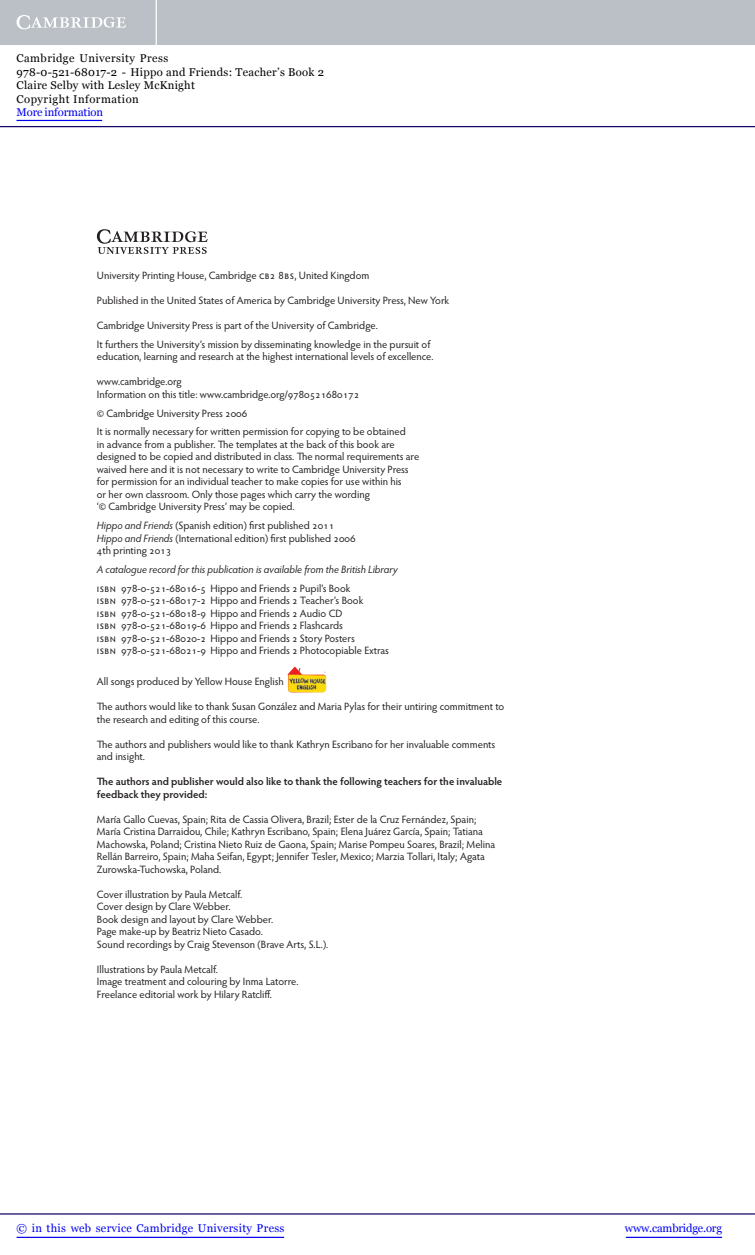
<style>
.page{position:relative;width:755px;height:1255px;background:#fff}
.page>*{position:absolute;margin:0;border:0;box-sizing:border-box;transform-origin:0 0}
.t1{font:11.25px/13.5px "Georgia";letter-spacing:.025em;color:#000}
.t2{font:11.25px "Georgia";letter-spacing:.025em;color:#0000f1}
.t3{font:11.25px "Georgia";letter-spacing:-.015em;color:#0000f1}
.t4{font:11.25px "Georgia";letter-spacing:-.01em;color:#0000f1}
.t5{font:10.62px/12.5px "Hypatia Sans Pro";color:#231f20}
.t6{font:600 10.62px/12.5px "Hypatia Sans Pro";color:#231f20}
.t7{font:italic 10.62px "Hypatia Sans Pro";color:#231f20}
.s1{font-style:italic}
</style>
<div class="page">
<svg style="left:97px;top:229px;width:111px;height:25px"></svg>
<img style="left:287px;top:666px;width:39px;height:26px">
<div style="left:0;top:0;width:755px;height:45px;background:#bac0c6"></div>
<svg style="left:16px;top:15px;width:110px;height:14px"></svg>
<hr style="left:156px;top:0;width:1px;height:45px;background:#fff">
<hr style="left:0;top:126px;width:755px;height:1px;background:#150666">
<hr style="left:626px;top:1237px;width:96px;height:1px;background:#0000f1">
<hr style="left:0;top:1213px;width:755px;height:1px;background:#150666">
<hr style="left:17px;top:1237px;width:267px;height:1px;background:#0000f1">
<hr style="left:16px;top:120px;width:86px;height:1px;background:#0000f1">
<p class="t1" style="left:17px;top:52px;width:309px">Cambridge University Press<br>978-0-521-68017-2 - Hippo and Friends: Teacher’s Book 2<br>Claire Selby with Lesley McKnight<br>Copyright Information</p>
<p class="t4" style="left:17px;top:106px;width:88px">More information</p>
<p class="t5" style="left:97px;top:269px;width:274px">University Printing House, Cambridge cb2 8bs, United Kingdom</p>
<p class="t5" style="left:97px;top:294px;width:354px">Published in the United States of America by Cambridge University Press, New York</p>
<p class="t5" style="left:97px;top:316px;width:335px;line-height:18.8px">Cambridge University Press is part of the University of Cambridge.<br>It furthers the University’s mission by disseminating knowledge in the pursuit of</p>
<p class="t5" style="left:97px;top:350px;width:338px">education, learning and research at the highest international levels of excellence.</p>
<p class="t5" style="left:97px;top:375px;width:264px">www.cambridge.org<br>Information on this title: www.cambridge.org/9780521680172</p>
<p class="t5" style="left:97px;top:403px;width:310px;line-height:18.8px">© Cambridge University Press 2006<br>It is normally necessary for written permission for copying to be obtained</p>
<p class="t5" style="left:97px;top:438px;width:324px">in advance from a publisher. The templates at the back of this book are designed to be copied and distributed in class. The normal requirements are waived here and it is not necessary to write to Cambridge University Press for permission for an individual teacher to make copies for use within his<br>or her own classroom. Only those pages which carry the wording<br>‘© Cambridge University Press’ may be copied.</p>
<p class="t5" style="left:97px;top:519px;width:260px"><span class="s1">Hippo and Friends</span> (Spanish edition) first published 2011<br><span class="s1">Hippo and Friends</span> (International edition) first published 2006<br>4th printing 2013</p>
<p class="t7" style="left:97px;top:562px;width:302px">A catalogue record for this publication is available from the British Library</p>
<p class="t5" style="left:97px;top:581px;width:293px">isbn 978-0-521-68016-5 Hippo and Friends 2 Pupil’s Book<br>isbn 978-0-521-68017-2 Hippo and Friends 2 Teacher’s Book<br>isbn 978-0-521-68018-9 Hippo and Friends 2 Audio CD<br>isbn 978-0-521-68019-6 Hippo and Friends 2 Flashcards<br>isbn 978-0-521-68020-2 Hippo and Friends 2 Story Posters<br>isbn 978-0-521-68021-9 Hippo and Friends 2 Photocopiable Extras</p>
<p class="t5" style="left:97px;top:675px;width:188px">All songs produced by Yellow House English</p>
<p class="t5" style="left:97px;top:700px;width:409px">The authors would like to thank Susan González and Maria Pylas for their untiring commitment to the research and editing of this course.</p>
<p class="t5" style="left:97px;top:737px;width:400px">The authors and publishers would like to thank Kathryn Escribano for her invaluable comments and insight.</p>
<p class="t6" style="left:97px;top:775px;width:407px">The authors and publisher would also like to thank the following teachers for the invaluable feedback they provided:</p>
<p class="t5" style="left:97px;top:812px;width:400px">María Gallo Cuevas, Spain; Rita de Cassia Olivera, Brazil; Ester de la Cruz Fernández, Spain; María Cristina Darraidou, Chile; Kathryn Escribano, Spain; Elena Juárez García, Spain; Tatiana Machowska, Poland; Cristina Nieto Ruiz de Gaona, Spain; Marise Pompeu Soares, Brazil; Melina Rellán Barreiro, Spain; Maha Seifan, Egypt; Jennifer Tesler, Mexico; Marzia Tollari, Italy; Agata Zurowska-Tuchowska, Poland.</p>
<p class="t5" style="left:97px;top:887px;width:233px">Cover illustration by Paula Metcalf.<br>Cover design by Clare Webber.<br>Book design and layout by Clare Webber.<br>Page make-up by Beatriz Nieto Casado.<br>Sound recordings by Craig Stevenson (Brave Arts, S.L.).</p>
<p class="t5" style="left:97px;top:962px;width:203px">Illustrations by Paula Metcalf.<br>Image treatment and colouring by Inma Latorre.<br>Freelance editorial work by Hilary Ratcliff.</p>
<p class="t2" style="left:17px;top:1222px;width:269px">© in this web service Cambridge University Press</p>
<p class="t3" style="left:625px;top:1222px;width:99px">www.cambridge.org</p>
</div>
